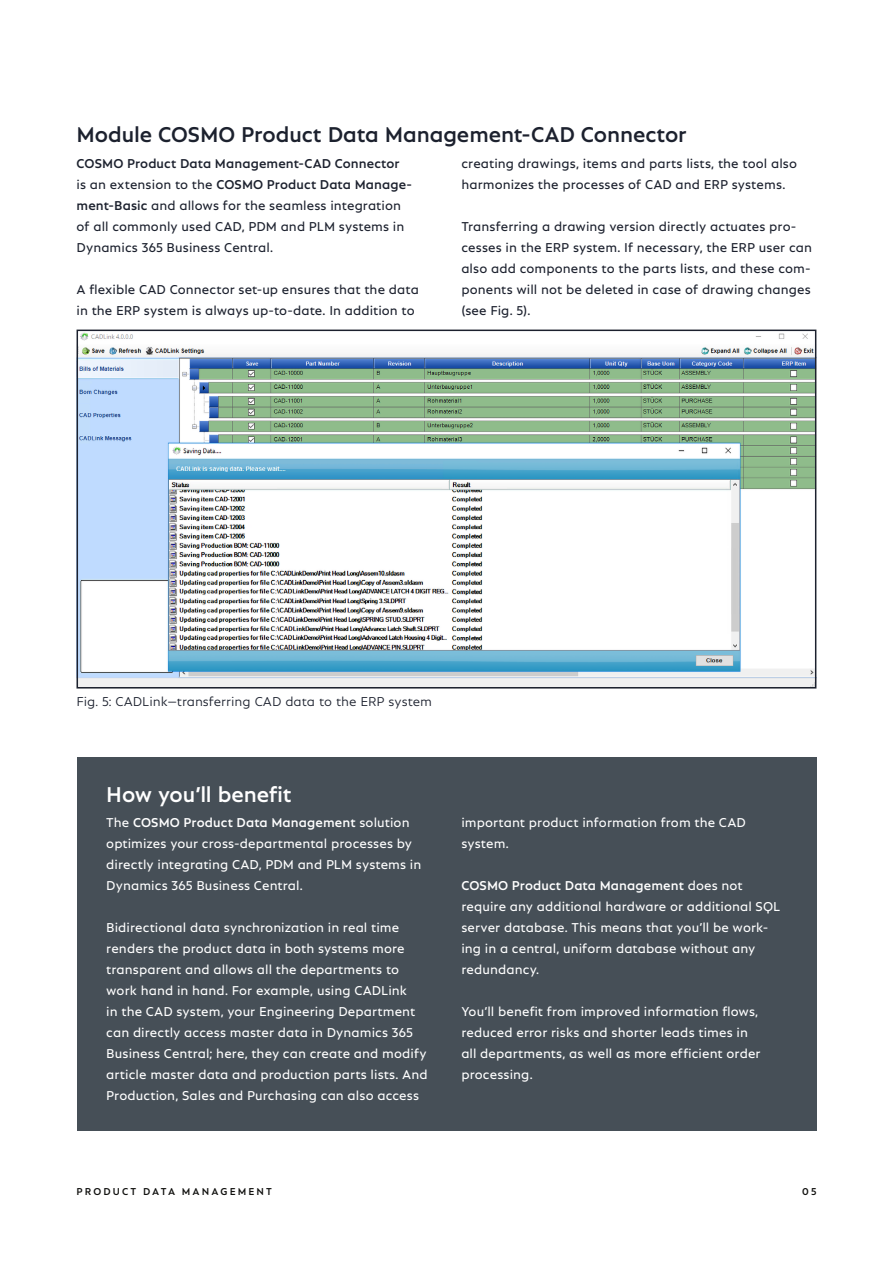
<style>
.page{position:relative;width:893px;height:1263px;background:#fff}
.page>*{position:absolute;margin:0;border:0;box-sizing:border-box;transform-origin:0 0}
.t1{font:500 22.5px "Neptune";letter-spacing:-.005em;color:#1c212e}
.t2{font:500 22.5px "Neptune";letter-spacing:-.005em;color:#fff}
.t3{font:13.5px/21px "Neptune";letter-spacing:.005em;color:#fff}
.t4{font:13.5px/21px "Neptune";letter-spacing:.005em;color:#1c212e}
.t5{font:300 13.5px "Neptune";color:#1c212e}
.t6{font:500 10.5px "Neptune";letter-spacing:.2em;color:#0f0f0d}
.s1{font-weight:500}
</style>
<div class="page">
<div style="left:77px;top:757px;width:739px;height:373px;background:#464f57"></div>
<img style="left:80px;top:333px;width:733px;height:352px">
<div style="left:77px;top:330px;width:739px;height:358px;border:2px solid #1c212e"></div>
<h1 class="t1" style="left:77px;top:121px;width:612px">Module COSMO Product Data Management-CAD Connector</h1>
<p class="t4" style="left:77px;top:152px;width:337px"><span class="s1">COSMO Product Data Management-CAD Connector </span>is an extension to the <span class="s1">COSMO Product Data Manage&shy;ment-Basic</span> and allows for the seamless integration of all commonly used CAD, PDM and PLM systems in Dynamics 365 Business Central.</p>
<p class="t4" style="left:77px;top:279px;width:344px">A flexible CAD Connector set-up ensures that the data in the ERP system is always up-to-date. In addition to</p>
<p class="t4" style="left:461px;top:153px;width:337px">creating drawings, items and parts lists, the tool also harmonizes the processes of CAD and ERP systems.</p>
<p class="t4" style="left:461px;top:216px;width:352px">Transferring a drawing version directly actuates pro&shy;cesses in the ERP system. If necessary, the ERP user can also add components to the parts lists, and these com&shy;ponents will not be deleted in case of drawing changes (see Fig. 5).</p>
<p class="t5" style="left:77px;top:693px;width:357px">Fig. 5: CADLink—transferring CAD data to the ERP system</p>
<h1 class="t2" style="left:106px;top:780px;width:187px">How you’ll benefit</h1>
<p class="t3" style="left:106px;top:812px;width:317px">The <span class="s1">COSMO Product Data Management</span> solution optimizes your cross-departmental processes by directly integrating CAD, PDM and PLM systems in Dynamics 365 Business Central.</p>
<p class="t3" style="left:106px;top:917px;width:323px">Bidirectional data synchronization in real time renders the product data in both systems more transparent and allows all the departments to work hand in hand. For example, using CADLink<br>in the CAD system, your Engineering Department can directly access master data in Dynamics 365<br>Business Central; here, they can create and modify article master data and production parts lists. And Production, Sales and Purchasing can also access</p>
<p class="t3" style="left:461px;top:812px;width:286px">important product information from the CAD system.</p>
<p class="t3" style="left:461px;top:875px;width:320px"><span class="s1">COSMO Product Data Management</span> does not require any additional hardware or additional SQL server database. This means that you’ll be work&shy;ing in a central, uniform database without any redundancy.</p>
<p class="t3" style="left:461px;top:1001px;width:301px">You’ll benefit from improved information flows, reduced error risks and shorter leads times in all departments, as well as more efficient order processing.</p>
<p class="t6" style="left:77px;top:1185px;width:197px">PRODUCT DATA MANAGEMENT</p>
<p class="t6" style="left:802px;top:1185px;width:16px">05</p>
</div>
